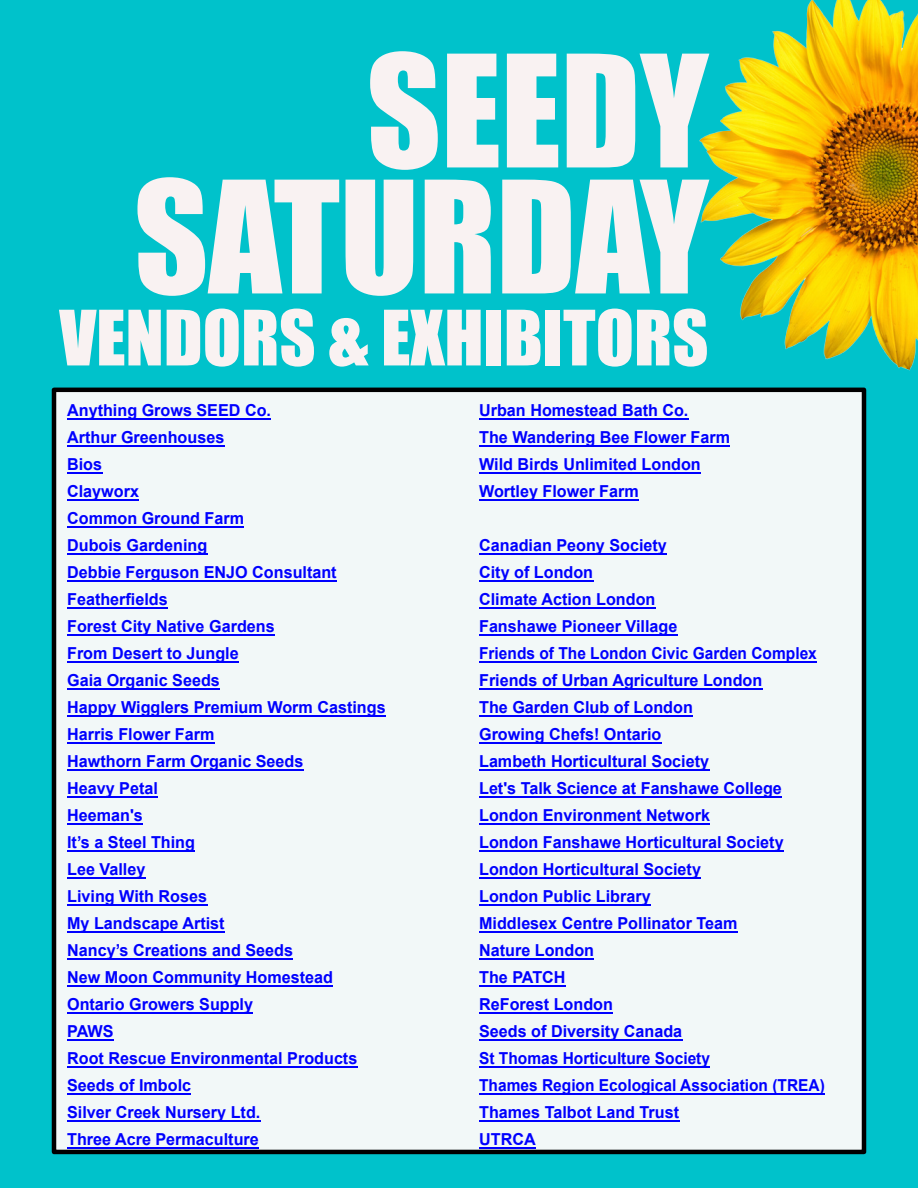
<style>
.page{position:relative;width:918px;height:1188px;background:#00c2cb}
.page>*{position:absolute;margin:0;border:0;box-sizing:border-box;transform-origin:0 0}
.t1{font:144px/126px "Impact";color:#f9f2f2;text-align:right}
.t2{font:70.5px "Impact";color:#f9f2f2}
.t3{font:700 16.5px/27px "Arial";color:#00f}
</style>
<div class="page">
<img style="left:682px;top:0;width:236px;height:390px">
<div style="left:52px;top:388px;width:814px;height:766px;background:#f2f8f8;border:4px solid #000"></div>
<hr style="left:67px;top:418px;width:204px;height:2px;background:#00f">
<hr style="left:67px;top:445px;width:157px;height:2px;background:#00f">
<hr style="left:67px;top:472px;width:35px;height:2px;background:#00f">
<hr style="left:67px;top:499px;width:72px;height:2px;background:#00f">
<hr style="left:67px;top:526px;width:177px;height:2px;background:#00f">
<hr style="left:67px;top:553px;width:140px;height:2px;background:#00f">
<hr style="left:67px;top:580px;width:270px;height:2px;background:#00f">
<hr style="left:67px;top:607px;width:101px;height:2px;background:#00f">
<hr style="left:67px;top:634px;width:208px;height:2px;background:#00f">
<hr style="left:67px;top:661px;width:172px;height:2px;background:#00f">
<hr style="left:67px;top:688px;width:153px;height:2px;background:#00f">
<hr style="left:67px;top:715px;width:319px;height:2px;background:#00f">
<hr style="left:67px;top:742px;width:148px;height:2px;background:#00f">
<hr style="left:67px;top:769px;width:236px;height:2px;background:#00f">
<hr style="left:67px;top:796px;width:91px;height:2px;background:#00f">
<hr style="left:67px;top:823px;width:76px;height:2px;background:#00f">
<hr style="left:67px;top:850px;width:128px;height:2px;background:#00f">
<hr style="left:67px;top:877px;width:78px;height:2px;background:#00f">
<hr style="left:67px;top:904px;width:140px;height:2px;background:#00f">
<hr style="left:67px;top:931px;width:158px;height:2px;background:#00f">
<hr style="left:67px;top:958px;width:226px;height:2px;background:#00f">
<hr style="left:67px;top:985px;width:266px;height:2px;background:#00f">
<hr style="left:67px;top:1012px;width:186px;height:2px;background:#00f">
<hr style="left:67px;top:1039px;width:47px;height:2px;background:#00f">
<hr style="left:67px;top:1066px;width:290px;height:2px;background:#00f">
<hr style="left:67px;top:1093px;width:124px;height:2px;background:#00f">
<hr style="left:67px;top:1120px;width:193px;height:2px;background:#00f">
<hr style="left:67px;top:1147px;width:192px;height:2px;background:#00f">
<hr style="left:479px;top:418px;width:209px;height:2px;background:#00f">
<hr style="left:479px;top:445px;width:251px;height:2px;background:#00f">
<hr style="left:479px;top:472px;width:222px;height:2px;background:#00f">
<hr style="left:479px;top:499px;width:160px;height:2px;background:#00f">
<hr style="left:479px;top:553px;width:188px;height:2px;background:#00f">
<hr style="left:479px;top:580px;width:114px;height:2px;background:#00f">
<hr style="left:479px;top:607px;width:176px;height:2px;background:#00f">
<hr style="left:479px;top:634px;width:198px;height:2px;background:#00f">
<hr style="left:479px;top:661px;width:338px;height:2px;background:#00f">
<hr style="left:479px;top:688px;width:283px;height:2px;background:#00f">
<hr style="left:479px;top:715px;width:214px;height:2px;background:#00f">
<hr style="left:479px;top:742px;width:182px;height:2px;background:#00f">
<hr style="left:479px;top:769px;width:230px;height:2px;background:#00f">
<hr style="left:479px;top:796px;width:303px;height:2px;background:#00f">
<hr style="left:479px;top:823px;width:231px;height:2px;background:#00f">
<hr style="left:479px;top:850px;width:305px;height:2px;background:#00f">
<hr style="left:479px;top:877px;width:222px;height:2px;background:#00f">
<hr style="left:479px;top:904px;width:172px;height:2px;background:#00f">
<hr style="left:479px;top:931px;width:259px;height:2px;background:#00f">
<hr style="left:479px;top:958px;width:115px;height:2px;background:#00f">
<hr style="left:479px;top:985px;width:87px;height:2px;background:#00f">
<hr style="left:479px;top:1012px;width:134px;height:2px;background:#00f">
<hr style="left:479px;top:1039px;width:203px;height:2px;background:#00f">
<hr style="left:479px;top:1066px;width:231px;height:2px;background:#00f">
<hr style="left:479px;top:1093px;width:346px;height:2px;background:#00f">
<hr style="left:479px;top:1120px;width:200px;height:2px;background:#00f">
<hr style="left:479px;top:1147px;width:57px;height:2px;background:#00f">
<h1 class="t1" style="left:134px;top:56px;width:576px">SEEDY<br>SATURDAY</h1>
<h2 class="t2" style="left:59px;top:310px;width:651px">VENDORS &amp; EXHIBITORS</h2>
<p class="t3" style="left:67px;top:399px;width:320px">Anything Grows SEED Co.<br>Arthur Greenhouses<br>Bios<br>Clayworx<br>Common Ground Farm<br>Dubois Gardening<br>Debbie Ferguson ENJO Consultant<br>Featherfields<br>Forest City Native Gardens<br>From Desert to Jungle<br>Gaia Organic Seeds<br>Happy Wigglers Premium Worm Castings<br>Harris Flower Farm<br>Hawthorn Farm Organic Seeds<br>Heavy Petal<br>Heeman's<br>It’s a Steel Thing<br>Lee Valley<br>Living With Roses<br>My Landscape Artist<br>Nancy’s Creations and Seeds<br>New Moon Community Homestead<br>Ontario Growers Supply<br>PAWS<br>Root Rescue Environmental Products<br>Seeds of Imbolc<br>Silver Creek Nursery Ltd.<br>Three Acre Permaculture</p>
<p class="t3" style="left:479px;top:399px;width:252px">Urban Homestead Bath Co.<br>The Wandering Bee Flower Farm<br>Wild Birds Unlimited London<br>Wortley Flower Farm</p>
<p class="t3" style="left:479px;top:534px;width:347px">Canadian Peony Society<br>City of London<br>Climate Action London<br>Fanshawe Pioneer Village<br>Friends of The London Civic Garden Complex<br>Friends of Urban Agriculture London<br>The Garden Club of London<br>Growing Chefs! Ontario<br>Lambeth Horticultural Society<br>Let's Talk Science at Fanshawe College<br>London Environment Network<br>London Fanshawe Horticultural Society<br>London Horticultural Society<br>London Public Library<br>Middlesex Centre Pollinator Team<br>Nature London<br>The PATCH<br>ReForest London<br>Seeds of Diversity Canada<br>St Thomas Horticulture Society<br>Thames Region Ecological Association (TREA)<br>Thames Talbot Land Trust<br>UTRCA</p>
</div>
